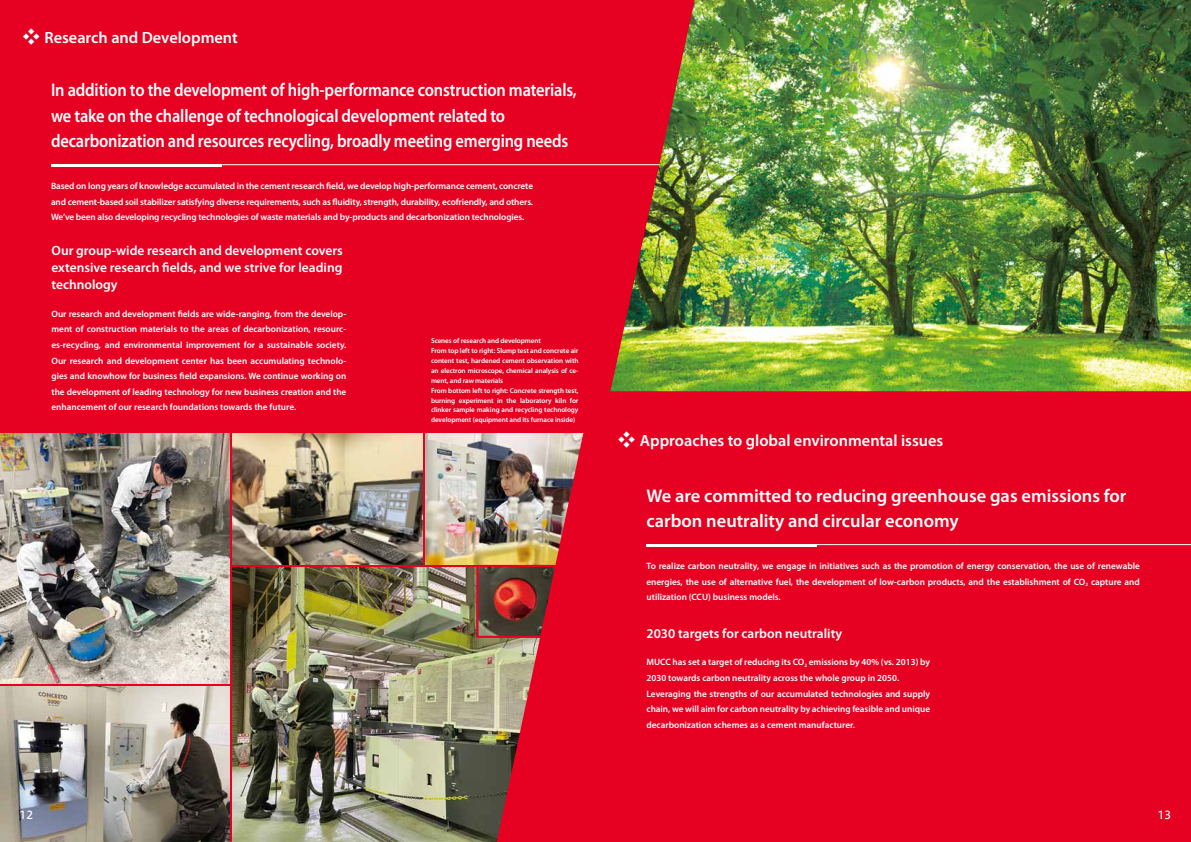
<style>
.page{position:relative;width:1191px;height:842px;background:#e60022}
.page>*{position:absolute;margin:0;border:0;box-sizing:border-box;transform-origin:0 0}
.t1{font:600 18.4px/25.5px "Myriad Pro";letter-spacing:-.01em;color:#fff;scale:.89 1}
.t2{font:600 18.4px/25.5px "Myriad Pro";letter-spacing:-.01em;color:#fff}
.t3{font:600 16.3px "Myriad Pro";color:#fff}
.t4{font:600 13.5px/17px "Myriad Pro";color:#fff;text-align:justify}
.t5{font:11px "Hiragino UD Sans Std N W5";color:#fff}
.t6{font:600 9.2px/15.6px "Myriad Pro";color:#fff;text-align:justify}
.t7{font:600 7.1px/9.9px "Myriad Pro";letter-spacing:-.01em;color:#fff}
.s1{font-family:"Koz Min Pr 6 N";font-weight:400;font-size:17px}
</style>
<div class="page">
<img style="left:425px;top:434px;width:71px;height:130px">
<img style="left:0;top:434px;width:230px;height:249px">
<img style="left:232px;top:434px;width:190px;height:130px">
<img style="left:0;top:686px;width:230px;height:156px">
<img style="left:232px;top:567px;width:264px;height:275px">
<svg style="left:475px;top:564px;width:21px;height:75px;background:#6d473d"></svg>
<svg style="left:496px;top:433px;width:681px;height:409px"></svg>
<hr style="left:51px;top:164px;width:657px;height:1px;background:#fff">
<hr style="left:51px;top:165px;width:170px;height:2px;background:#fff">
<hr style="left:646px;top:544px;width:545px;height:1px;background:#fff">
<hr style="left:646px;top:544px;width:170px;height:3px;background:#fff">
<img style="left:610px;top:0;width:581px;height:391px">
<h2 class="t3" style="left:23px;top:27px;width:217px"><span class="s1">❖</span> Research and Development</h2>
<h1 class="t1" style="left:51px;top:77px;width:592px">In addition to the development of high-performance construction materials, we take on the challenge of technological development related to decarbonization and resources recycling, broadly meeting emerging needs</h1>
<p class="t6" style="left:51px;top:178px;width:483px">Based on long years of knowledge accumulated in the cement research field, we develop high-performance cement, concrete and cement-based soil stabilizer satisfying diverse requirements, such as fluidity, strength, durability, ecofriendly, and others.<br>We’ve been also developing recycling technologies of waste materials and by-products and decarbonization technologies.</p>
<h3 class="t4" style="left:51px;top:242px;width:293px">Our group-wide research and development covers extensive research fields, and we strive for leading technology</h3>
<p class="t6" style="left:51px;top:306px;width:296px">Our research and development fields are wide-ranging, from the develop&shy;ment of construction materials to the areas of decarbonization, resourc&shy;es-recycling, and environmental improvement for a sustainable society.<br>Our research and development center has been accumulating technolo&shy;gies and knowhow for business field expansions. We continue working on the development of leading technology for new business creation and the enhancement of our research foundations towards the future.</p>
<p class="t7" style="left:431px;top:335px;width:149px">Scenes of research and development<br>From top left to right: Slump test and concrete air content test, hardened cement observation with an electron microscope, chemical analysis of ce&shy;ment, and raw materials<br>From bottom left to right: Concrete strength test, burning experiment in the laboratory kiln for clinker sample making and recycling technology development (equipment and its furnace inside)</p>
<h2 class="t3" style="left:618px;top:430px;width:327px"><span class="s1">❖</span> Approaches to global environmental issues</h2>
<h1 class="t2" style="left:646px;top:482px;width:481px">We are committed to reducing greenhouse gas emissions for carbon neutrality and circular economy</h1>
<p class="t6" style="left:646px;top:558px;width:495px">To realize carbon neutrality, we engage in initiatives such as the promotion of energy conservation, the use of renewable energies, the use of alternative fuel, the development of low-carbon products, and the establishment of CO<sub>2</sub> capture and utilization (CCU) business models.</p>
<h3 class="t4" style="left:646px;top:624px;width:197px">2030 targets for carbon neutrality</h3>
<p class="t6" style="left:646px;top:654px;width:285px;text-align:left">MUCC has set a target of reducing its CO<sub>2</sub> emissions by 40% (vs. 2013) by 2030 towards carbon neutrality across the whole group in 2050.<br>Leveraging the strengths of our accumulated technologies and supply chain, we will aim for carbon neutrality by achieving feasible and unique decarbonization schemes as a cement manufacturer.</p>
<p class="t5" style="left:20px;top:806px;width:15px">12</p>
<p class="t5" style="left:1158px;top:806px;width:15px">13</p>
</div>
